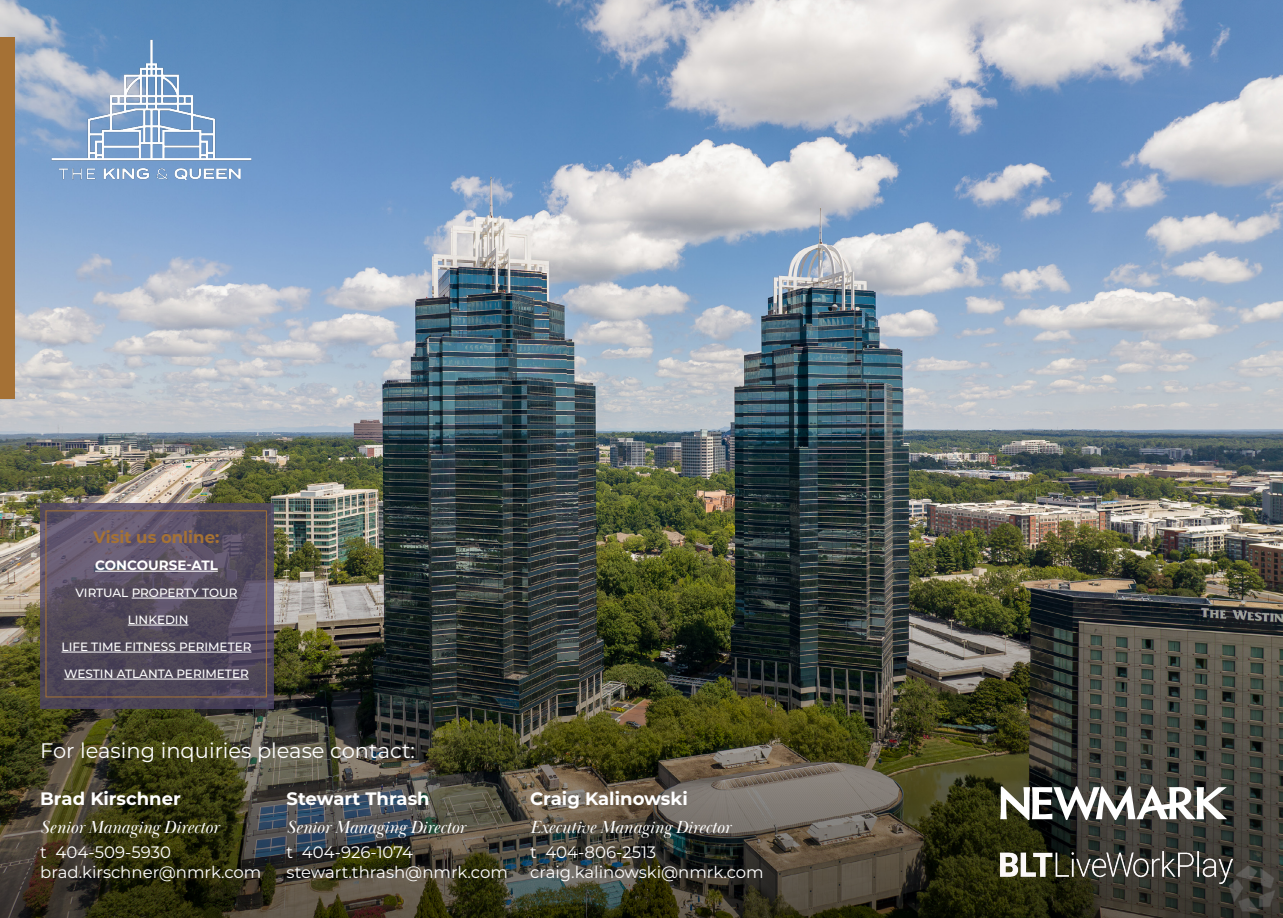
<style>
.page{position:relative;width:1283px;height:918px;background:#fff}
.page>*{position:absolute;margin:0;border:0;box-sizing:border-box;transform-origin:0 0}
.t1{font:21px "Montserrat";color:#fff}
.t2{font:italic 18px "Baskerville Display PT";color:#fff}
.t3{font:700 18px "Montserrat";color:#fff}
.t4{font:16.5px/19.8px "Montserrat";color:#fff}
.t5{font:700 16.5px "Montserrat";color:#a57234}
.t6{font:700 13.5px "Montserrat";color:#fff}
.t7{font:500 12px "Montserrat";color:#fff}
</style>
<div class="page">
<img style="left:0;top:0;width:1282px;height:535px">
<img style="left:0;top:535px;width:1282px;height:383px">
<div style="left:0;top:38px;width:14px;height:361px;background:#a57135"></div>
<svg style="left:1000px;top:786px;width:227px;height:34px"></svg>
<img style="left:1000px;top:852px;width:232px;height:31px">
<img style="left:52px;top:38px;width:200px;height:142px">
<svg style="left:40px;top:503px;width:234px;height:206px;background:#574e60"></svg>
<hr style="left:95px;top:571px;width:123px;height:1px;background:#fff">
<hr style="left:132px;top:598px;width:105px;height:1px;background:#fff">
<hr style="left:128px;top:625px;width:60px;height:1px;background:#fff">
<hr style="left:62px;top:652px;width:189px;height:1px;background:#fff">
<hr style="left:64px;top:679px;width:185px;height:1px;background:#fff">
<div style="left:46px;top:510px;width:221px;height:187px;border:1px solid #a57234"></div>
<p class="t5" style="left:94px;top:525px;width:127px">Visit us online:</p>
<p class="t6" style="left:95px;top:555px;width:124px">CONCOURSE-ATL</p>
<p class="t7" style="left:76px;top:584px;width:163px">VIRTUAL PROPERTY TOUR</p>
<p class="t7" style="left:128px;top:611px;width:62px">LINKEDIN</p>
<p class="t7" style="left:62px;top:638px;width:191px">LIFE TIME FITNESS PERIMETER</p>
<p class="t7" style="left:64px;top:665px;width:186px">WESTIN ATLANTA PERIMETER</p>
<p class="t1" style="left:40px;top:736px;width:376px">For leasing inquiries please contact:</p>
<p class="t3" style="left:40px;top:786px;width:142px">Brad Kirschner</p>
<p class="t2" style="left:40px;top:816px;width:180px">Senior Managing Director</p>
<p class="t4" style="left:40px;top:842px;width:223px">t 404-509-5930 brad.kirschner@nmrk.com</p>
<p class="t3" style="left:287px;top:786px;width:145px">Stewart Thrash</p>
<p class="t2" style="left:287px;top:816px;width:180px">Senior Managing Director</p>
<p class="t4" style="left:287px;top:842px;width:223px">t 404-926-1074 stewart.thrash@nmrk.com</p>
<p class="t3" style="left:530px;top:786px;width:159px">Craig Kalinowski</p>
<p class="t2" style="left:530px;top:816px;width:202px">Executive Managing Director</p>
<p class="t4" style="left:530px;top:842px;width:235px">t 404-806-2513 craig.kalinowski@nmrk.com</p>
</div>
